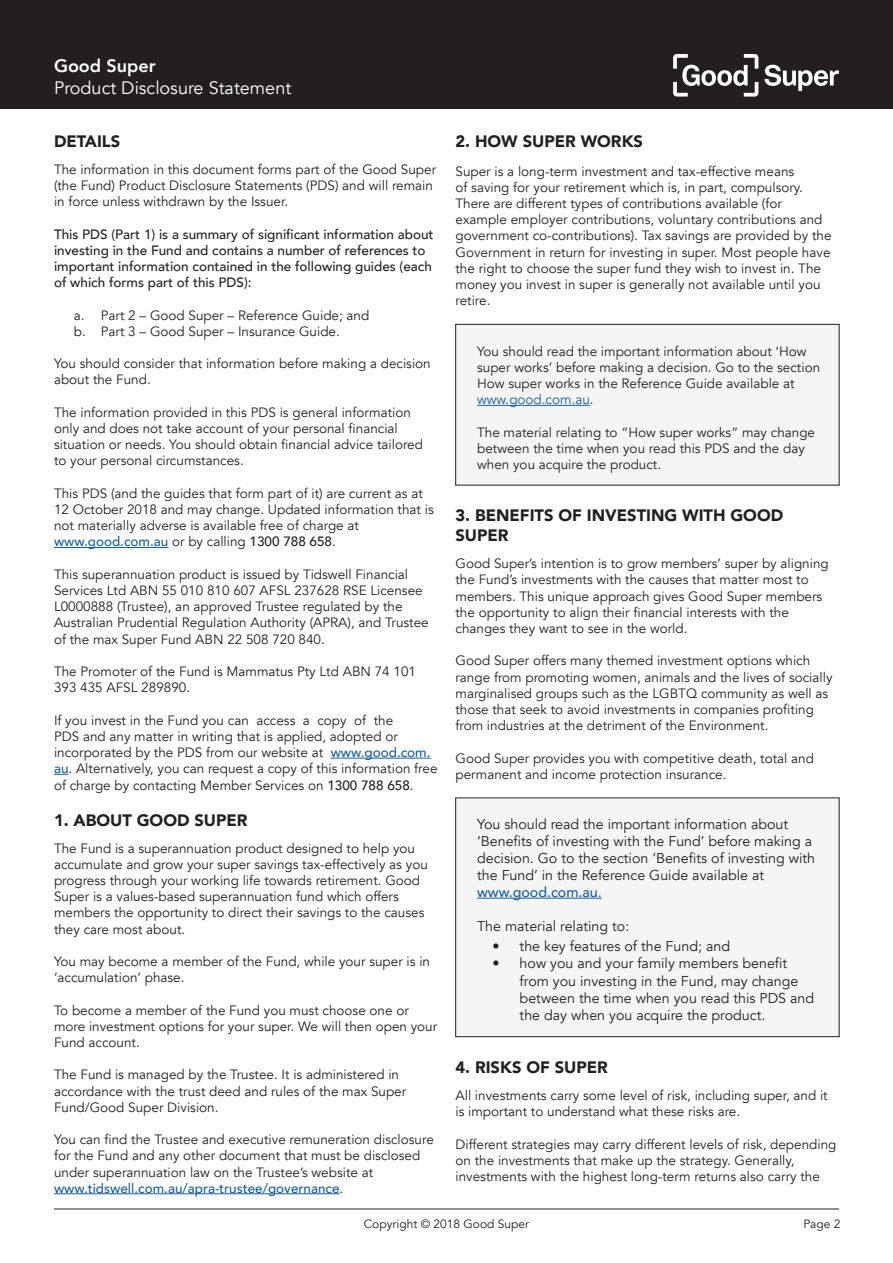
<style>
.page{position:relative;width:893px;height:1263px;background:#fff}
.page>*{position:absolute;margin:0;border:0;box-sizing:border-box;transform-origin:0 0}
.t1{font:18px "Avenir";color:#fff}
.t2{font:800 18px "Avenir";color:#fff}
.t3{font:900 16.5px/19.8px "Avenir";color:#231f20}
.t4{font:14.25px/17.1px "Avenir";color:#231f20}
.t5{font:13.5px/16.2px "Avenir";color:#231f20}
.t6{font:500 13.5px/16.2px "Avenir";color:#231f20}
.t7{font:12px "Avenir";color:#231f20}
.s1{font-weight:500;color:#175d9e}
.s2{font-weight:500}
.s3{color:#175d9e}
</style>
<div class="page">
<div style="left:0;top:0;width:893px;height:108px;background:#231f20"></div>
<svg style="left:673px;top:54px;width:166px;height:43px"></svg>
<hr style="left:54px;top:1209px;width:785px;height:1px;background:#231f20">
<hr style="left:54px;top:547px;width:114px;height:1px;background:#175d9e">
<hr style="left:331px;top:758px;width:100px;height:1px;background:#175d9e">
<svg style="left:54px;top:774px;width:15px;height:1px"></svg>
<hr style="left:54px;top:1193px;width:286px;height:1px;background:#175d9e">
<div style="left:456px;top:324px;width:383px;height:161px;background:#f5f5f6"></div>
<hr style="left:477px;top:405px;width:113px;height:1px;background:#175d9e">
<div style="left:455px;top:324px;width:384px;height:161px;border:1px solid #231f20"></div>
<div style="left:456px;top:798px;width:383px;height:239px;background:#f5f5f6"></div>
<hr style="left:477px;top:898px;width:125px;height:1px;background:#175d9e">
<div style="left:455px;top:798px;width:384px;height:239px;border:1px solid #231f20"></div>
<h1 class="t2" style="left:54px;top:52px;width:103px">Good Super</h1>
<h1 class="t1" style="left:54px;top:77px;width:239px">Product Disclosure Statement</h1>
<p class="t3" style="left:54px;top:131px;width:68px">DETAILS</p>
<p class="t5" style="left:54px;top:161px;width:384px">The information in this document forms part of the Good Super (the Fund) Product Disclosure Statements (PDS) and will remain in force unless withdrawn by the Issuer.</p>
<p class="t6" style="left:54px;top:225px;width:381px">This PDS (Part 1) is a summary of significant information about investing in the Fund and contains a number of references to important information contained in the following guides (each of which forms part of this PDS):</p>
<p class="t5" style="left:74px;top:307px;width:297px">a. Part 2 – Good Super – Reference Guide; and b. Part 3 – Good Super – Insurance Guide.</p>
<p class="t5" style="left:54px;top:356px;width:378px">You should consider that information before making a decision about the Fund.</p>
<p class="t5" style="left:54px;top:404px;width:371px">The information provided in this PDS is general information only and does not take account of your personal financial situation or needs. You should obtain financial advice tailored to your personal circumstances.</p>
<p class="t5" style="left:54px;top:485px;width:381px">This PDS (and the guides that form part of it) are current as at 12 October 2018 and may change. Updated information that is not materially adverse is available free of charge at <span class="s1">www.good.com.au</span> or by calling <span class="s2">1300 788 658</span>.</p>
<p class="t5" style="left:54px;top:566px;width:376px">This superannuation product is issued by Tidswell Financial Services Ltd ABN 55 010 810 607 AFSL 237628 RSE Licensee L0000888 (Trustee), an approved Trustee regulated by the Australian Prudential Regulation Authority (APRA), and Trustee of the max Super Fund ABN 22 508 720 840.</p>
<p class="t5" style="left:54px;top:664px;width:364px">The Promoter of the Fund is Mammatus Pty Ltd ABN 74 101<br>393 435 AFSL 289890.</p>
<p class="t5" style="left:54px;top:712px;width:385px">If you invest in the Fund you can access a copy of the<br>PDS and any matter in writing that is applied, adopted or incorporated by the PDS from our website at <span class="s1">www.good.com. au</span>. Alternatively, you can request a copy of this information free of charge by contacting Member Services on <span class="s2">1300 788 658</span>.</p>
<p class="t3" style="left:54px;top:809px;width:195px">1. ABOUT GOOD SUPER</p>
<p class="t5" style="left:54px;top:840px;width:375px">The Fund is a superannuation product designed to help you accumulate and grow your super savings tax-effectively as you progress through your working life towards retirement. Good Super is a values-based superannuation fund which offers members the opportunity to direct their savings to the causes they care most about.</p>
<p class="t5" style="left:54px;top:953px;width:378px">You may become a member of the Fund, while your super is in ‘accumulation’ phase.</p>
<p class="t5" style="left:54px;top:1002px;width:385px">To become a member of the Fund you must choose one or more investment options for your super. We will then open your<br>Fund account.</p>
<p class="t5" style="left:54px;top:1067px;width:354px">The Fund is managed by the Trustee. It is administered in accordance with the trust deed and rules of the max Super<br>Fund/Good Super Division.</p>
<p class="t5" style="left:54px;top:1132px;width:381px">You can find the Trustee and executive remuneration disclosure for the Fund and any other document that must be disclosed under superannuation law on the Trustee’s website at <span class="s1">www.tidswell.com.au/apra-trustee/governance</span>.</p>
<p class="t3" style="left:455px;top:131px;width:189px">2. HOW SUPER WORKS</p>
<p class="t5" style="left:455px;top:163px;width:378px">Super is a long-term investment and tax-effective means<br>of saving for your retirement which is, in part, compulsory.<br>There are different types of contributions available (for example employer contributions, voluntary contributions and government co-contributions). Tax savings are provided by the Government in return for investing in super. Most people have the right to choose the super fund they wish to invest in. The money you invest in super is generally not available until you retire.</p>
<p class="t5" style="left:477px;top:343px;width:345px">You should read the important information about ‘How super works’ before making a decision. Go to the section How super works in the Reference Guide available at <span class="s3">www.good.com.au</span>.</p>
<p class="t5" style="left:477px;top:424px;width:339px">The material relating to “How super works” may change between the time when you read this PDS and the day when you acquire the product.</p>
<p class="t3" style="left:455px;top:505px;width:329px">3. BENEFITS OF INVESTING WITH GOOD<br>SUPER</p>
<p class="t5" style="left:455px;top:556px;width:375px">Good Super’s intention is to grow members’ super by aligning the Fund’s investments with the causes that matter most to members. This unique approach gives Good Super members the opportunity to align their financial interests with the changes they want to see in the world.</p>
<p class="t5" style="left:455px;top:653px;width:379px">Good Super offers many themed investment options which range from promoting women, animals and the lives of socially marginalised groups such as the LGBTQ community as well as those that seek to avoid investments in companies profiting from industries at the detriment of the Environment.</p>
<p class="t5" style="left:455px;top:750px;width:360px">Good Super provides you with competitive death, total and permanent and income protection insurance.</p>
<p class="t4" style="left:477px;top:815px;width:340px">You should read the important information about ‘Benefits of investing with the Fund’ before making a decision. Go to the section ‘Benefits of investing with the Fund’ in the Reference Guide available at <span class="s1">www.good.com.au</span><span class="s3">.</span></p>
<p class="t4" style="left:477px;top:918px;width:154px">The material relating to:</p>
<p class="t4" style="left:493px;top:938px;width:239px">• the key features of the Fund; and</p>
<p class="t4" style="left:520px;top:955px;width:296px;text-indent:-27px">• how you and your family members benefit from you investing in the Fund, may change between the time when you read this PDS and the day when you acquire the product.</p>
<p class="t3" style="left:455px;top:1057px;width:154px">4. RISKS OF SUPER</p>
<p class="t5" style="left:455px;top:1087px;width:374px">All investments carry some level of risk, including super, and it is important to understand what these risks are.</p>
<p class="t5" style="left:455px;top:1136px;width:382px">Different strategies may carry different levels of risk, depending on the investments that make up the strategy. Generally, investments with the highest long-term returns also carry the</p>
<p class="t7" style="left:364px;top:1217px;width:167px">Copyright © 2018 Good Super</p>
<p class="t7" style="left:803px;top:1217px;width:39px">Page 2</p>
</div>
